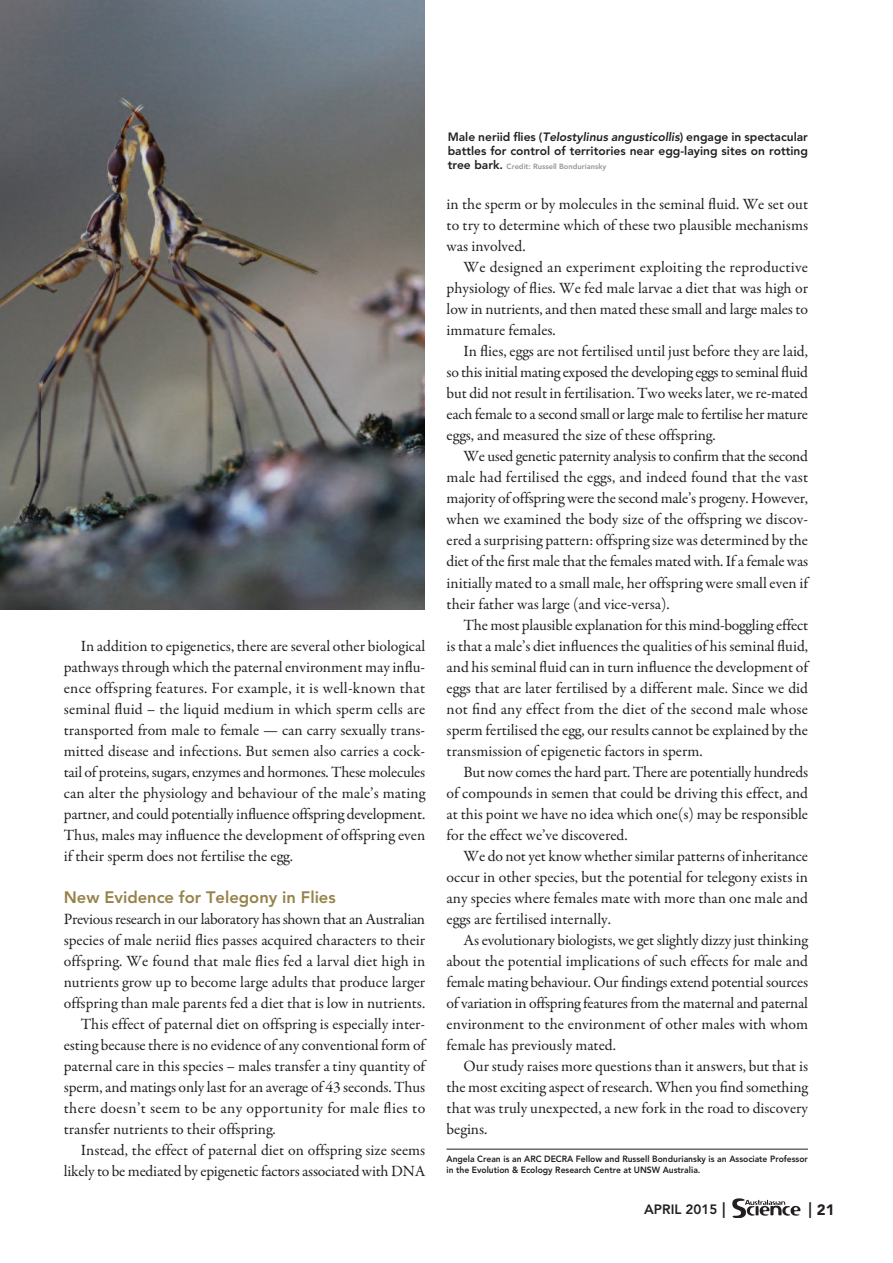
<style>
.page{position:relative;width:893px;height:1263px;background:#fff}
.page>*{position:absolute;margin:0;border:0;box-sizing:border-box;transform-origin:0 0}
.t1{font:800 16.5px "Avenir LT Std";color:#968249}
.t2{font:15.75px/21px "Garamond Premr Pro";color:#231f20;text-align:justify}
.t3{font:15.75px "Garamond Premr Pro";letter-spacing:-.02em;color:#231f20}
.t4{font:15.75px "Garamond Premr Pro";letter-spacing:.025em;color:#231f20}
.t5{font:900 15px "Avenir LT Std";color:#231f20}
.t6{font:800 13.5px "Avenir LT Std";color:#231f20}
.t7{font:800 12px/14.2px "Avenir LT Std";color:#231f20}
.t8{font:800 9px/10.5px "Avenir LT Std";color:#231f20;scale:.95 1}
.t9{font:800 7.5px "Avenir LT Std";color:#939598}
.s1{font-style:italic}
.s2{font-size:12px;color:#231f20}
.s3{font-size:15.75px}
.s4{font-weight:800;font-size:15.75px}
</style>
<div class="page">
<hr style="left:446px;top:1149px;width:362px;height:1px;background:#231f20">
<img style="left:733px;top:1198px;width:68px;height:19px">
<img style="left:0;top:0;width:425px;height:609px">
<p class="t2" style="left:64px;top:636px;width:363px;text-indent:17px">In addition to epigenetics, there are several other biological pathways through which the paternal environment may influ&shy;ence offspring features. For example, it is well-known that seminal fluid – the liquid medium in which sperm cells are transported from male to female — can carry sexually trans&shy;mitted disease and infections. But semen also carries a cock&shy;tail of proteins, sugars, enzymes and hormones. These molecules can alter the physiology and behaviour of the male’s mating partner, and could potentially influence offspring development.<br>Thus, males may influence the development of offspring even if their sperm does not fertilise the egg.</p>
<p class="t1" style="left:64px;top:890px;width:273px">New Evidence for Telegony in Flies</p>
<p class="t3" style="left:64px;top:912px;width:363px">Previous research in our laboratory has shown that an Australian</p>
<p class="t2" style="left:64px;top:930px;width:363px">species of male neriid flies passes acquired characters to their</p>
<p class="t2" style="left:64px;top:951px;width:363px">offspring. We found that male flies fed a larval diet high in</p>
<p class="t2" style="left:64px;top:972px;width:363px">nutrients grow up to become large adults that produce larger</p>
<p class="t2" style="left:64px;top:993px;width:363px">offspring than male parents fed a diet that is low in nutrients.</p>
<p class="t2" style="left:81px;top:1014px;width:346px">This effect of paternal diet on offspring is especially inter-</p>
<p class="t2" style="left:64px;top:1035px;width:363px">esting because there is no evidence of any conventional form of</p>
<p class="t2" style="left:64px;top:1056px;width:363px">paternal care in this species – males transfer a tiny quantity of</p>
<p class="t2" style="left:64px;top:1077px;width:363px">sperm, and matings only last for an average of 43 seconds. Thus</p>
<p class="t4" style="left:64px;top:1101px;width:363px">there doesn’t seem to be any opportunity for male flies to</p>
<p class="t2" style="left:64px;top:1119px;width:213px">transfer nutrients to their offspring.</p>
<p class="t2" style="left:81px;top:1140px;width:346px">Instead, the effect of paternal diet on offspring size seems</p>
<p class="t2" style="left:64px;top:1161px;width:363px">likely to be mediated by epigenetic factors associated with DNA</p>
<p class="t7" style="left:448px;top:131px;width:362px">Male neriid flies (<span class="s1">Telostylinus angusticollis</span>) engage in spectacular battles for control of territories near egg-laying sites on rotting</p>
<p class="t9" style="left:448px;top:164px;width:160px"><span class="s2">tree bark.</span> Credit: Russell Bonduriansky</p>
<p class="t2" style="left:447px;top:195px;width:363px">in the sperm or by molecules in the seminal fluid. We set out to try to determine which of these two plausible mechanisms was involved.</p>
<p class="t2" style="left:447px;top:258px;width:363px;text-indent:17px">We designed an experiment exploiting the reproductive physiology of flies. We fed male larvae a diet that was high or low in nutrients, and then mated these small and large males to immature females.</p>
<p class="t2" style="left:447px;top:342px;width:363px;text-indent:17px">In flies, eggs are not fertilised until just before they are laid, so this initial mating exposed the developing eggs to seminal fluid but did not result in fertilisation. Two weeks later, we re-mated each female to a second small or large male to fertilise her mature eggs, and measured the size of these offspring.</p>
<p class="t2" style="left:447px;top:447px;width:363px;text-indent:17px">We used genetic paternity analysis to confirm that the second male had fertilised the eggs, and indeed found that the vast majority of offspring were the second male’s progeny. However, when we examined the body size of the offspring we discov&shy;ered a surprising pattern: offspring size was determined by the diet of the first male that the females mated with. If a female was initially mated to a small male, her offspring were small even if their father was large (and vice-versa).</p>
<p class="t2" style="left:447px;top:615px;width:363px;text-indent:17px">The most plausible explanation for this mind-boggling effect is that a male’s diet influences the qualities of his seminal fluid, and his seminal fluid can in turn influence the development of eggs that are later fertilised by a different male. Since we did not find any effect from the diet of the second male whose sperm fertilised the egg, our results cannot be explained by the transmission of epigenetic factors in sperm.</p>
<p class="t2" style="left:447px;top:762px;width:363px;text-indent:17px">But now comes the hard part. There are potentially hundreds of compounds in semen that could be driving this effect, and at this point we have no idea which one(s) may be responsible for the effect we’ve discovered.</p>
<p class="t2" style="left:447px;top:846px;width:363px;text-indent:17px">We do not yet know whether similar patterns of inheritance occur in other species, but the potential for telegony exists in any species where females mate with more than one male and eggs are fertilised internally.</p>
<p class="t2" style="left:447px;top:930px;width:363px;text-indent:17px">As evolutionary biologists, we get slightly dizzy just thinking about the potential implications of such effects for male and female mating behaviour. Our findings extend potential sources of variation in offspring features from the maternal and paternal environment to the environment of other males with whom female has previously mated.</p>
<p class="t2" style="left:447px;top:1056px;width:363px;text-indent:17px">Our study raises more questions than it answers, but that is the most exciting aspect of research. When you find something that was truly unexpected, a new fork in the road to discovery begins.</p>
<p class="t8" style="left:446px;top:1154px;width:382px">Angela Crean is an ARC DECRA Fellow and Russell Bonduriansky is an Associate Professor in the Evolution &amp; Ecology Research Centre at UNSW Australia.</p>
<p class="t6" style="left:644px;top:1204px;width:83px">APRIL 2015 <span class="s3">|</span></p>
<p class="t5" style="left:808px;top:1203px;width:28px"><span class="s4">|</span> 21</p>
</div>
